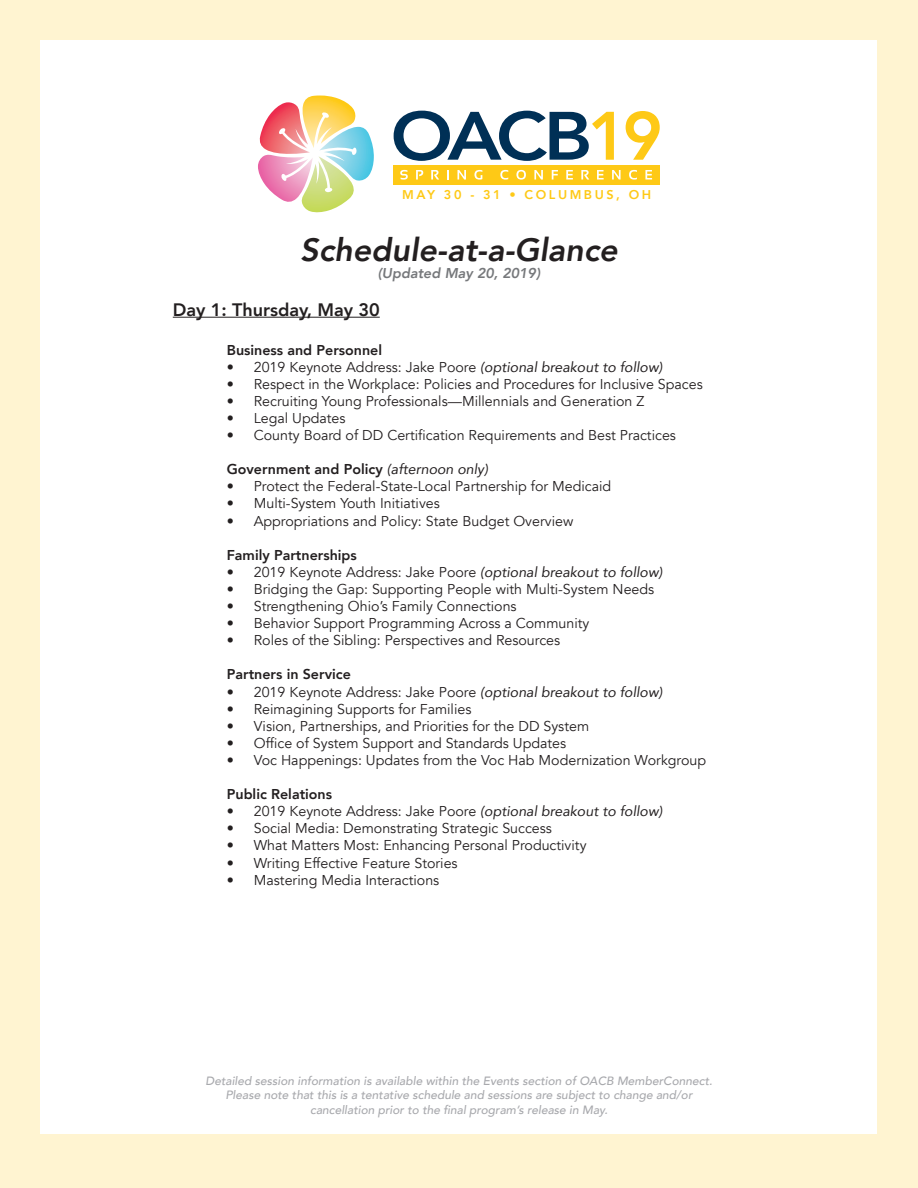
<style>
.page{position:relative;width:918px;height:1188px;background:#fff4d1}
.page>*{position:absolute;margin:0;border:0;box-sizing:border-box;transform-origin:0 0}
.t1{font:800 67.65px "Avenir";color:#fec916}
.t2{font:italic 800 32.25px "Avenir";color:#231f20}
.t3{font:800 18px "Avenir";color:#231f20}
.t4{font:14.25px "Avenir";color:#231f20}
.t5{font:800 14.25px "Avenir";color:#231f20}
.t6{font:italic 800 14.25px "Avenir";color:#76787b}
.t7{font:800 12.6px "Avenir";letter-spacing:.2em;color:#fec916}
.t8{font:italic 500 12px/14.4px "Avenir";color:#a8a9ad;text-align:center}
.s1{font-style:italic}
.s2{font-weight:400;font-style:italic}
</style>
<div class="page">
<div style="left:40px;top:40px;width:837px;height:1094px;background:#fff"></div>
<div style="left:394px;top:165px;width:266px;height:20px;background:#fec916"></div>
<svg style="left:400px;top:170px;width:8px;height:10px"></svg>
<svg style="left:416px;top:170px;width:7px;height:10px"></svg>
<svg style="left:431px;top:170px;width:8px;height:10px"></svg>
<svg style="left:447px;top:170px;width:2px;height:10px"></svg>
<svg style="left:457px;top:170px;width:9px;height:10px"></svg>
<svg style="left:474px;top:170px;width:8px;height:10px"></svg>
<svg style="left:500px;top:170px;width:8px;height:10px"></svg>
<svg style="left:516px;top:170px;width:10px;height:10px"></svg>
<svg style="left:534px;top:170px;width:9px;height:10px"></svg>
<svg style="left:552px;top:170px;width:6px;height:10px"></svg>
<svg style="left:566px;top:170px;width:7px;height:10px"></svg>
<svg style="left:581px;top:170px;width:8px;height:10px"></svg>
<svg style="left:597px;top:170px;width:7px;height:10px"></svg>
<svg style="left:612px;top:170px;width:9px;height:10px"></svg>
<svg style="left:629px;top:170px;width:8px;height:10px"></svg>
<svg style="left:645px;top:170px;width:7px;height:10px"></svg>
<svg style="left:394px;top:110px;width:195px;height:51px"></svg>
<svg style="left:258px;top:96px;width:116px;height:117px"></svg>
<hr style="left:173px;top:317px;width:207px;height:1px;background:#231f20">
<h1 class="t1" style="left:588px;top:75px;width:77px">19</h1>
<p class="t7" style="left:402px;top:183px;width:251px">MAY 30 - 31 • COLUMBUS, OH</p>
<h2 class="t2" style="left:300px;top:231px;width:319px">Schedule-at-a-Glance</h2>
<p class="t6" style="left:378px;top:265px;width:164px">(Updated May 20, 2019)</p>
<p class="t3" style="left:173px;top:293px;width:208px">Day 1: Thursday, May 30</p>
<p class="t5" style="left:227px;top:337px;width:157px">Business and Personnel</p>
<p class="t4" style="left:227px;top:358px;width:437px">• 2019 Keynote Address: Jake Poore <span class="s1">(optional breakout to follow)</span></p>
<p class="t4" style="left:227px;top:375px;width:478px">• Respect in the Workplace: Policies and Procedures for Inclusive Spaces</p>
<p class="t4" style="left:227px;top:392px;width:419px">• Recruiting Young Professionals—Millennials and Generation Z</p>
<p class="t4" style="left:227px;top:410px;width:120px">• Legal Updates</p>
<p class="t4" style="left:227px;top:427px;width:451px">• County Board of DD Certification Requirements and Best Practices</p>
<p class="t5" style="left:227px;top:456px;width:263px">Government and Policy <span class="s2">(afternoon only)</span></p>
<p class="t4" style="left:227px;top:478px;width:386px">• Protect the Federal-State-Local Partnership for Medicaid</p>
<p class="t4" style="left:227px;top:495px;width:215px">• Multi-System Youth Initiatives</p>
<p class="t4" style="left:227px;top:512px;width:348px">• Appropriations and Policy: State Budget Overview</p>
<p class="t5" style="left:227px;top:542px;width:132px">Family Partnerships</p>
<p class="t4" style="left:227px;top:563px;width:437px">• 2019 Keynote Address: Jake Poore <span class="s1">(optional breakout to follow)</span></p>
<p class="t4" style="left:227px;top:581px;width:429px">• Bridging the Gap: Supporting People with Multi-System Needs</p>
<p class="t4" style="left:227px;top:598px;width:291px">• Strengthening Ohio’s Family Connections</p>
<p class="t4" style="left:227px;top:615px;width:364px">• Behavior Support Programming Across a Community</p>
<p class="t4" style="left:227px;top:632px;width:335px">• Roles of the Sibling: Perspectives and Resources</p>
<p class="t5" style="left:227px;top:662px;width:126px">Partners in Service</p>
<p class="t4" style="left:227px;top:683px;width:437px">• 2019 Keynote Address: Jake Poore <span class="s1">(optional breakout to follow)</span></p>
<p class="t4" style="left:227px;top:700px;width:246px">• Reimagining Supports for Families</p>
<p class="t4" style="left:227px;top:717px;width:364px">• Vision, Partnerships, and Priorities for the DD System</p>
<p class="t4" style="left:227px;top:734px;width:341px">• Office of System Support and Standards Updates</p>
<p class="t4" style="left:227px;top:752px;width:481px">• Voc Happenings: Updates from the Voc Hab Modernization Workgroup</p>
<p class="t5" style="left:227px;top:781px;width:107px">Public Relations</p>
<p class="t4" style="left:227px;top:803px;width:437px">• 2019 Keynote Address: Jake Poore <span class="s1">(optional breakout to follow)</span></p>
<p class="t4" style="left:227px;top:820px;width:327px">• Social Media: Demonstrating Strategic Success</p>
<p class="t4" style="left:227px;top:837px;width:361px">• What Matters Most: Enhancing Personal Productivity</p>
<p class="t4" style="left:227px;top:854px;width:232px">• Writing Effective Feature Stories</p>
<p class="t4" style="left:227px;top:871px;width:214px">• Mastering Media Interactions</p>
<p class="t8" style="left:206px;top:1074px;width:508px">Detailed session information is available within the Events section of OACB MemberConnect.<br>Please note that this is a tentative schedule and sessions are subject to change and/or cancellation prior to the final program’s release in May.</p>
</div>
